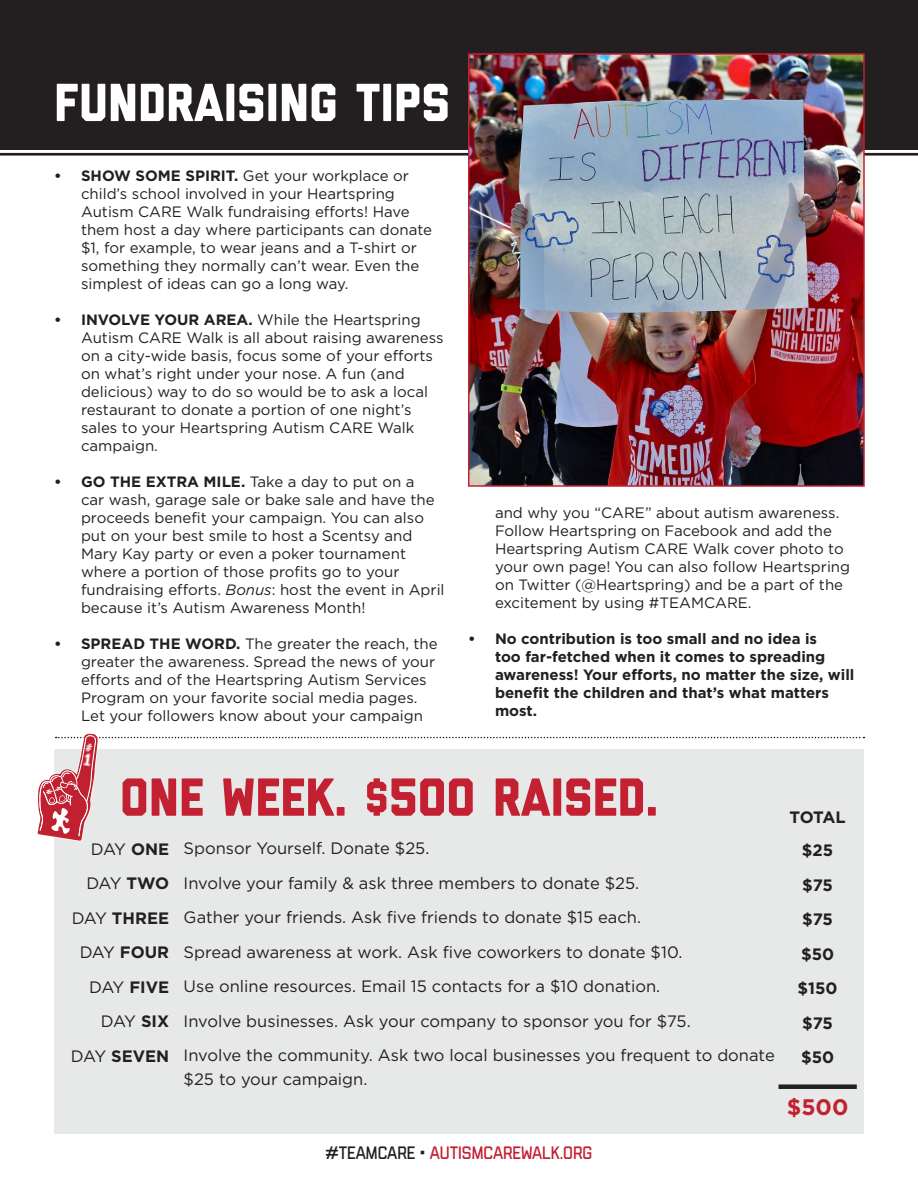
<style>
.page{position:relative;width:918px;height:1188px;background:#fff}
.page>*{position:absolute;margin:0;border:0;box-sizing:border-box;transform-origin:0 0}
.t1{font:800 53.4px "Liberator";color:#c32032}
.t2{font:800 53.4px "Liberator";color:#fff}
.t3{font:700 22.5px "Gotham";color:#c32032}
.t4{font:300 18px "Liberator";color:#c32032}
.t5{font:16.5px/24px "Gotham";color:#231f20}
.t6{font:700 16.5px "Gotham";color:#231f20}
.t7{font:15px/18px "Gotham";color:#231f20}
.t8{font:700 15px/18px "Gotham";color:#231f20}
.s1{font-weight:700}
.s2{font-style:italic}
.s3{font-weight:400}
.s4{color:#231f20}
</style>
<div class="page">
<div style="left:0;top:0;width:918px;height:150px;background:#231f20"></div>
<hr style="left:0;top:153px;width:918px;height:3px;background:#231f20">
<img style="left:471px;top:56px;width:391px;height:428px">
<div style="left:468px;top:53px;width:397px;height:434px;border:2px solid #c32032"></div>
<div style="left:54px;top:750px;width:810px;height:384px;background:#e7e8e8"></div>
<div style="left:778px;top:1084px;width:79px;height:5px;background:#231f20"></div>
<svg style="left:37px;top:733px;width:827px;height:108px"></svg>
<p class="t2" style="left:54px;top:84px;width:398px">FUNDRAISING TIPS</p>
<p class="t7" style="left:81px;top:167px;width:353px;text-indent:-27px"><span class="s1">• SHOW SOME SPIRIT.</span> Get your workplace or child’s school involved in your Heartspring Autism CARE Walk fundraising efforts! Have them host a day where participants can donate $1, for example, to wear jeans and a T-shirt or something they normally can’t wear. Even the simplest of ideas can go a long way.</p>
<p class="t7" style="left:81px;top:311px;width:364px;text-indent:-27px"><span class="s1">• INVOLVE YOUR AREA.</span> While the Heartspring Autism CARE Walk is all about raising awareness on a city-wide basis, focus some of your efforts on what’s right under your nose. A fun (and delicious) way to do so would be to ask a local restaurant to donate a portion of one night’s sales to your Heartspring Autism CARE Walk campaign.</p>
<p class="t7" style="left:81px;top:473px;width:365px;text-indent:-27px"><span class="s1">• GO THE EXTRA MILE.</span> Take a day to put on a<br>car wash, garage sale or bake sale and have the proceeds benefit your campaign. You can also put on your best smile to host a Scentsy and Mary Kay party or even a poker tournament where a portion of those profits go to your fundraising efforts. <span class="s2">Bonus</span>: host the event in April because it’s Autism Awareness Month!</p>
<p class="t7" style="left:81px;top:635px;width:358px;text-indent:-27px"><span class="s1">• SPREAD THE WORD.</span> The greater the reach, the greater the awareness. Spread the news of your efforts and of the Heartspring Autism Services Program on your favorite social media pages.<br>Let your followers know about your campaign</p>
<p class="t7" style="left:495px;top:504px;width:357px">and why you “CARE” about autism awareness.<br>Follow Heartspring on Facebook and add the Heartspring Autism CARE Walk cover photo to your own page! You can also follow Heartspring on Twitter (@Heartspring) and be a part of the excitement by using #TEAMCARE.</p>
<p class="t8" style="left:495px;top:630px;width:361px;text-indent:-27px">• No contribution is too small and no idea is<br>too far-fetched when it comes to spreading awareness! Your efforts, no matter the size, will benefit the children and that’s what matters most.</p>
<p class="t1" style="left:120px;top:778px;width:540px">ONE WEEK. $500 RAISED.</p>
<p class="t5" style="left:91px;top:837px;width:80px">DAY <span class="s1">ONE</span></p>
<p class="t5" style="left:87px;top:871px;width:84px">DAY <span class="s1">TWO</span></p>
<p class="t6" style="left:72px;top:908px;width:99px"><span class="s3">DAY</span> THREE</p>
<p class="t6" style="left:80px;top:943px;width:91px"><span class="s3">DAY</span> FOUR</p>
<p class="t6" style="left:89px;top:977px;width:81px"><span class="s3">DAY</span> FIVE</p>
<p class="t5" style="left:101px;top:1009px;width:70px">DAY <span class="s1">SIX</span></p>
<p class="t6" style="left:71px;top:1046px;width:100px"><span class="s3">DAY</span> SEVEN</p>
<p class="t5" style="left:184px;top:836px;width:247px">Sponsor Yourself. Donate $25.</p>
<p class="t5" style="left:184px;top:871px;width:457px">Involve your family &amp; ask three members to donate $25.</p>
<p class="t5" style="left:184px;top:905px;width:459px">Gather your friends. Ask five friends to donate $15 each.</p>
<p class="t5" style="left:184px;top:940px;width:500px">Spread awareness at work. Ask five coworkers to donate $10.</p>
<p class="t5" style="left:184px;top:974px;width:478px">Use online resources. Email 15 contacts for a $10 donation.</p>
<p class="t5" style="left:184px;top:1009px;width:509px">Involve businesses. Ask your company to sponsor you for $75.</p>
<p class="t5" style="left:184px;top:1043px;width:593px">Involve the community. Ask two local businesses you frequent to donate $25 to your campaign.</p>
<p class="t4" style="left:326px;top:1146px;width:268px"><span class="s4">#TEAMCARE •</span> AUTISMCAREWALK.ORG</p>
<p class="t6" style="left:790px;top:808px;width:58px">TOTAL</p>
<p class="t6" style="left:802px;top:841px;width:33px">$25</p>
<p class="t6" style="left:802px;top:875px;width:32px">$75</p>
<p class="t6" style="left:802px;top:910px;width:32px">$75</p>
<p class="t6" style="left:801px;top:944px;width:35px">$50</p>
<p class="t6" style="left:798px;top:979px;width:42px">$150</p>
<p class="t6" style="left:802px;top:1013px;width:32px">$75</p>
<p class="t6" style="left:801px;top:1048px;width:35px">$50</p>
<p class="t3" style="left:787px;top:1094px;width:63px">$500</p>
</div>
